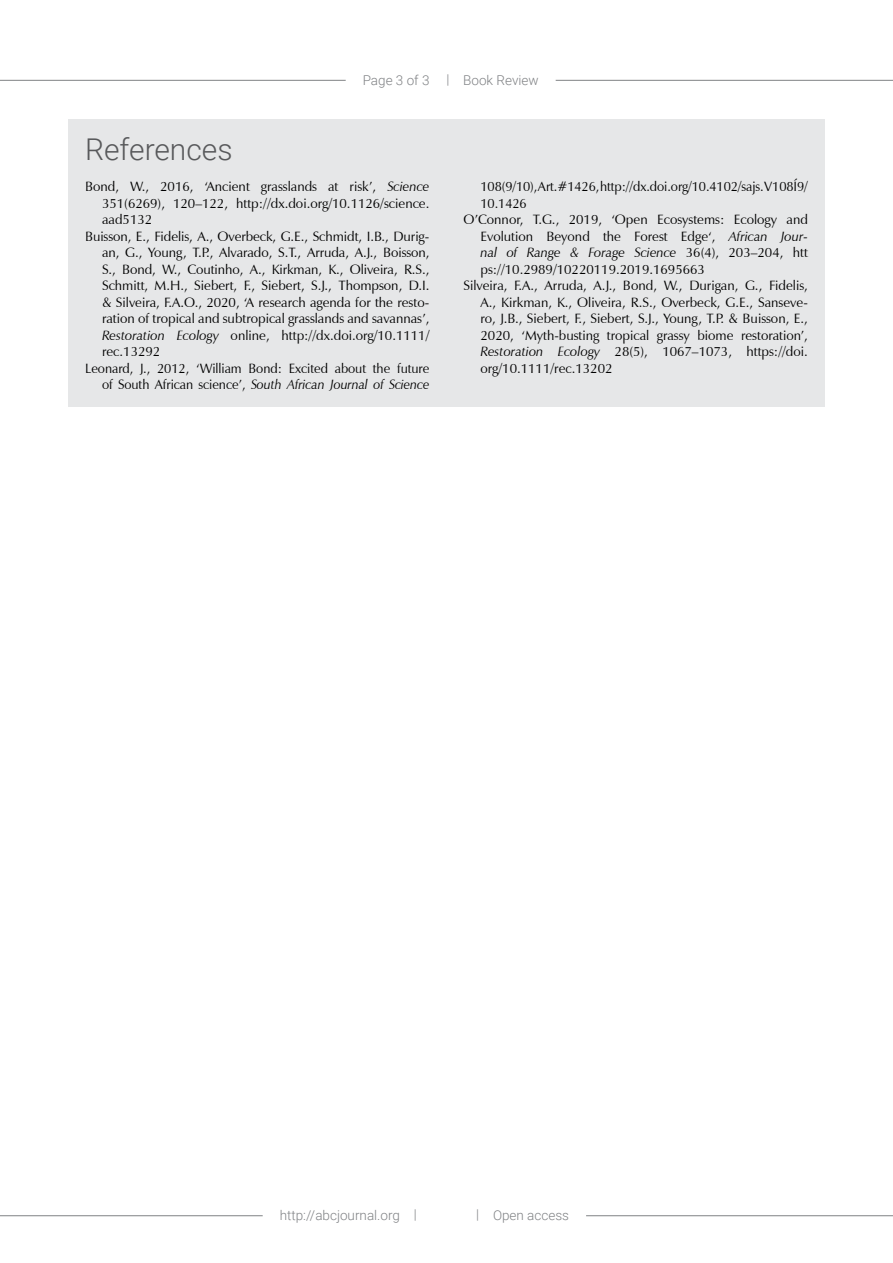
<style>
.page{position:relative;width:893px;height:1263px;background:#fff}
.page>*{position:absolute;margin:0;border:0;box-sizing:border-box;transform-origin:0 0}
.EF_References_headin{font:300 30px "Roboto";color:#58595b}
.EF_References{font:13.5px/16.5px "Zapf Humanist 601 BT";color:#000;text-align:justify}
.EF_footer_LEFT{font:300 13.5px "Roboto";color:#808285}
.s1{font-style:italic}
</style>
<div class="page">
<hr style="left:0;top:1215px;width:893px;height:1px;background:#808285">
<hr style="left:0;top:80px;width:893px;height:1px;background:#808285">
<div style="left:459px;top:1212px;width:127px;height:7px;background:#fff"></div>
<div style="left:417px;top:1186px;width:59px;height:34px;background:#fff"></div>
<div style="left:263px;top:1212px;width:171px;height:7px;background:#fff"></div>
<div style="left:429px;top:77px;width:127px;height:7px;background:#fff"></div>
<div style="left:346px;top:77px;width:100px;height:7px;background:#fff"></div>
<div style="left:68px;top:119px;width:757px;height:287px;background:#e6e7e8"></div>
<p class="EF_References_headin" style="left:85px;top:128px;width:149px">References</p>
<p class="EF_footer_LEFT" style="left:363px;top:71px;width:68px">Page 3 of 3</p>
<p class="EF_footer_LEFT" style="left:446px;top:71px;width:94px">| Book Review</p>
<p class="EF_References" style="left:102px;top:178px;width:329px;text-indent:-17px">Bond, W., 2016, ‘Ancient grasslands at risk’, <span class="s1">Science </span>351(6269), 120–122, http://dx.doi.org/10.1126/science. aad5132</p>
<p class="EF_References" style="left:102px;top:228px;width:329px;text-indent:-17px">Buisson, E., Fidelis, A., Overbeck, G.E., Schmidt, I.B., Durig&shy;an, G., Young, T.P., Alvarado, S.T., Arruda, A.J., Boisson, S., Bond, W., Coutinho, A., Kirkman, K., Oliveira, R.S., Schmitt, M.H., Siebert, F., Siebert, S.J., Thompson, D.I. &amp; Silveira, F.A.O., 2020, ‘A research agenda for the resto&shy;ration of tropical and subtropical grasslands and savannas’, <span class="s1">Restoration Ecology</span> online, http://dx.doi.org/10.1111/ rec.13292</p>
<p class="EF_References" style="left:85px;top:360px;width:346px;text-align:right">Leonard, J., 2012, ‘William Bond: Excited about the future of South African science’, <span class="s1">South African Journal of Science</span></p>
<p class="EF_References" style="left:480px;top:178px;width:329px">108(9/10), Art.#1426, http://dx.doi.org/10.4102/sajs. V108Í9/<br>10.1426</p>
<p class="EF_References" style="left:480px;top:211px;width:329px;text-indent:-17px">O’Connor, T.G., 2019, ‘Open Ecosystems: Ecology and Evolution Beyond the Forest Edge‘, <span class="s1">African Jour&shy;nal of Range &amp; Forage Science</span> 36(4), 203–204, htt ps://10.2989/10220119.2019.1695663</p>
<p class="EF_References" style="left:480px;top:277px;width:329px;text-indent:-17px">Silveira, F.A., Arruda, A.J., Bond, W., Durigan, G., Fidelis, A., Kirkman, K., Oliveira, R.S., Overbeck, G.E., Sanseve&shy;ro, J.B., Siebert, F., Siebert, S.J., Young, T.P. &amp; Buisson, E., 2020, ‘Myth-busting tropical grassy biome restoration’, <span class="s1">Restoration Ecology</span> 28(5), 1067–1073, https://doi. org/10.1111/rec.13202</p>
<p class="EF_footer_LEFT" style="left:280px;top:1206px;width:139px">http://abcjournal.org |</p>
<p class="EF_footer_LEFT" style="left:476px;top:1206px;width:94px">| Open access</p>
</div>
